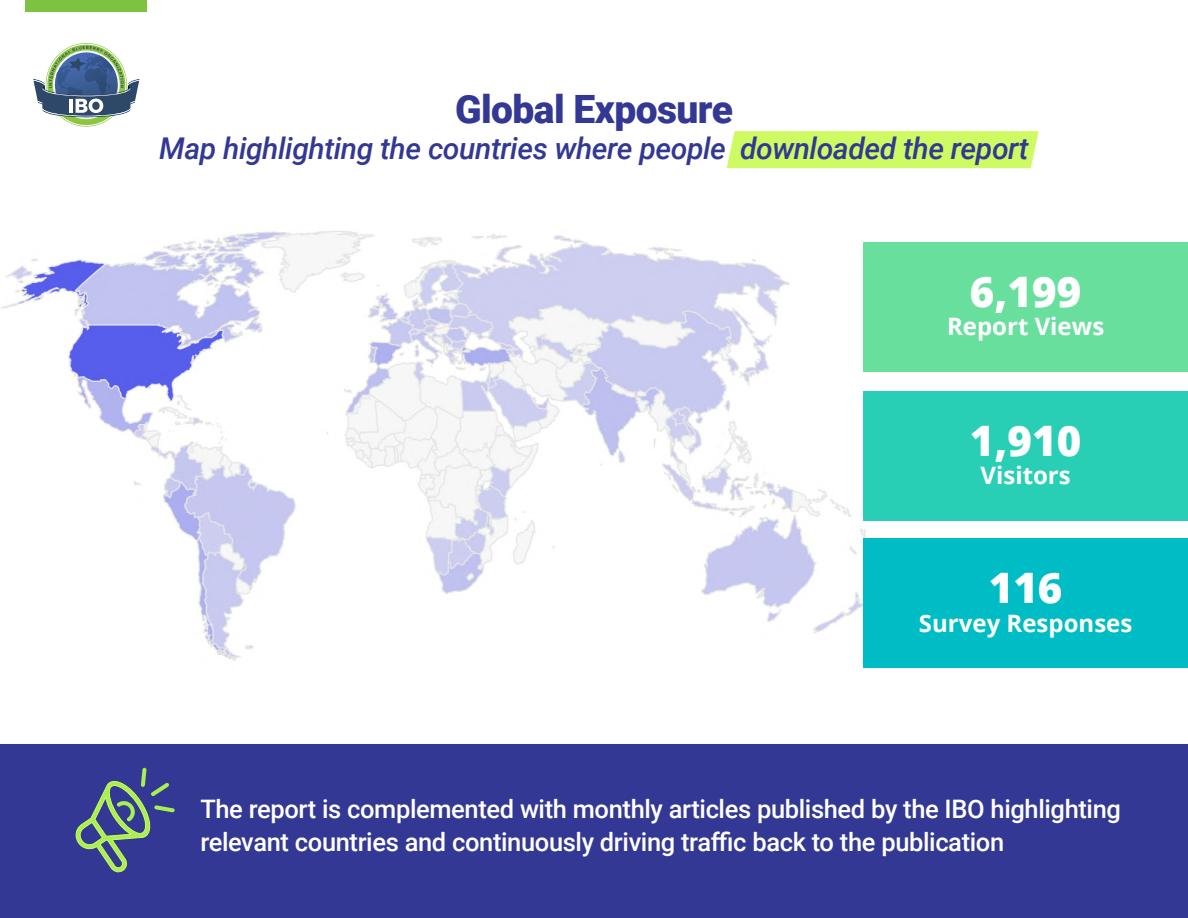
<style>
.page{position:relative;width:1188px;height:918px;background:#fff}
.page>*{position:absolute;margin:0;border:0;box-sizing:border-box;transform-origin:0 0}
.t1{font:800 42px "Open Sans";color:#fff}
.t2{font:900 39px "Roboto";letter-spacing:-.015em;color:#323893}
.t3{font:italic 500 30px "Roboto";letter-spacing:-.015em;color:#323893}
.t4{font:500 25.5px/33px "Roboto";letter-spacing:-.015em;color:#fff}
.t5{font:700 24px "Open Sans";color:#fff}
</style>
<div class="page">
<img style="left:1px;top:120px;width:885px;height:541px">
<div style="left:727px;top:131px;width:312px;height:37px;background:#cefb64"></div>
<div style="left:0;top:744px;width:1188px;height:174px;background:#323893"></div>
<svg style="left:76px;top:768px;width:99px;height:106px;background:#4b5c87"></svg>
<div style="left:863px;top:242px;width:325px;height:129px;background:#69df9e"></div>
<div style="left:863px;top:391px;width:325px;height:129px;background:#29cfb4"></div>
<div style="left:863px;top:539px;width:325px;height:129px;background:#00bdc5"></div>
<svg style="left:46px;top:43px;width:81px;height:84px"></svg>
<svg style="left:33px;top:46px;width:107px;height:73px"></svg>
<div style="left:26px;top:0;width:121px;height:12px;background:#7dc242"></div>
<h2 class="t2" style="left:455px;top:94px;width:279px">Global Exposure</h2>
<p class="t3" style="left:159px;top:137px;width:871px">Map highlighting the countries where people downloaded the report</p>
<h1 class="t1" style="left:970px;top:274px;width:113px">6,199</h1>
<p class="t5" style="left:947px;top:317px;width:159px">Report Views</p>
<h1 class="t1" style="left:970px;top:424px;width:113px">1,910</h1>
<p class="t5" style="left:981px;top:466px;width:92px">Visitors</p>
<h1 class="t1" style="left:989px;top:571px;width:75px">116</h1>
<p class="t5" style="left:919px;top:613px;width:215px">Survey Responses</p>
<p class="t4" style="left:200px;top:795px;width:922px">The report is complemented with monthly articles published by the IBO highlighting relevant countries and continuously driving traffic back to the publication</p>
</div>
